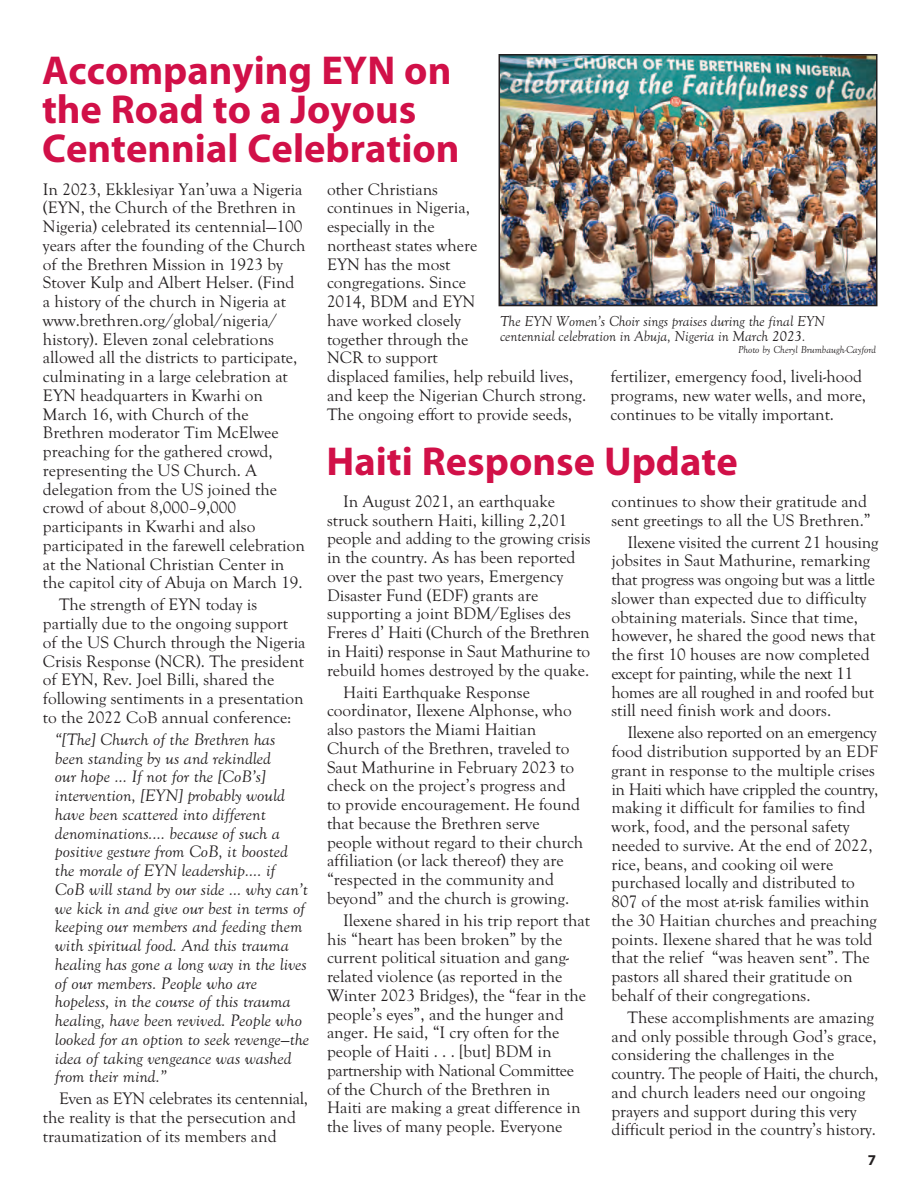
<style>
.page{position:relative;width:918px;height:1188px;background:#fff}
.page>*{position:absolute;margin:0;border:0;box-sizing:border-box;transform-origin:0 0}
.t1{font:700 40.5px/39px "Myriad Pro";color:#d11048}
.t2{font:17.25px/18.8px "Goudy Old Sty";color:#231f20}
.t3{font:italic 17.25px/18.8px "Goudy Old Sty";color:#231f20;scale:1.05 1}
.t4{font:italic 15px/15px "Goudy Old Sty";color:#231f20}
.t5{font:700 15px "Myriad Pro";color:#231f20}
.t6{font:italic 10.5px "Goudy Old Sty";color:#231f20}
</style>
<div class="page">
<img style="left:502px;top:57px;width:373px;height:246px">
<div style="left:499px;top:54px;width:379px;height:252px;border:2px solid #231f20"></div>
<p class="t1" style="left:42px;top:55px;width:419px">Accompanying EYN on the Road to a Joyous<br>Centennial Celebration</p>
<p class="t2" style="left:327px;top:181px;width:261px">other Christians<br>continues in Nigeria,<br>especially in the<br>northeast states where<br>EYN has the most<br>congregations. Since<br>2014, BDM and EYN<br>have worked closely<br>together through the<br>NCR to support<br>displaced families, help rebuild lives, and keep the Nigerian Church strong.<br>The ongoing effort to provide seeds,</p>
<p class="t2" style="left:43px;top:181px;width:264px">In 2023, Ekklesiyar Yan’uwa a Nigeria (EYN, the Church of the Brethren in Nigeria) celebrated its centennial—100 years after the founding of the Church of the Brethren Mission in 1923 by Stover Kulp and Albert Helser. (Find a history of the church in Nigeria at www.brethren.org/global/nigeria/ history). Eleven zonal celebrations allowed all the districts to participate, culminating in a large celebration at EYN headquarters in Kwarhi on March 16, with Church of the Brethren moderator Tim McElwee preaching for the gathered crowd, representing the US Church. A delegation from the US joined the crowd of about 8,000–9,000 participants in Kwarhi and also participated in the farewell celebration at the National Christian Center in the capitol city of Abuja on March 19.</p>
<p class="t2" style="left:43px;top:596px;width:264px;text-indent:16px">The strength of EYN today is partially due to the ongoing support of the US Church through the Nigeria Crisis Response (NCR). The president of EYN, Rev. Joel Billi, shared the following sentiments in a presentation to the 2022 CoB annual conference:</p>
<p class="t3" style="left:55px;top:731px;width:244px">“[The] Church of the Brethren has<br>been standing by us and rekindled<br>our hope … If not for the [CoB’s] intervention, [EYN] probably would have been scattered into different denominations.… because of such a positive gesture from CoB, it boosted the morale of EYN leadership…. if CoB will stand by our side … why can’t we kick in and give our best in terms of keeping our members and feeding them with spiritual food. And this trauma healing has gone a long way in the lives of our members. People who are hopeless, in the course of this trauma healing, have been revived. People who looked for an option to seek revenge—the idea of taking vengeance was washed from their mind.”</p>
<p class="t2" style="left:43px;top:1090px;width:267px;text-indent:16px">Even as EYN celebrates its centennial, the reality is that the persecution and traumatization of its members and</p>
<p class="t4" style="left:500px;top:314px;width:326px">The EYN Women’s Choir sings praises during the final EYN centennial celebration in Abuja, Nigeria in March 2023.</p>
<p class="t6" style="left:738px;top:345px;width:139px">Photo by Cheryl Brumbaugh-Cayford</p>
<p class="t2" style="left:610px;top:368px;width:257px">fertilizer, emergency food, liveli-hood programs, new water wells, and more, continues to be vitally important.</p>
<p class="t1" style="left:327px;top:445px;width:413px">Haiti Response Update</p>
<p class="t2" style="left:611px;top:493px;width:261px">continues to show their gratitude and sent greetings to all the US Brethren.”</p>
<p class="t2" style="left:611px;top:534px;width:268px;text-indent:16px">Ilexene visited the current 21 housing jobsites in Saut Mathurine, remarking that progress was ongoing but was a little slower than expected due to difficulty obtaining materials. Since that time, however, he shared the good news that the first 10 houses are now completed except for painting, while the next 11 homes are all roughed in and roofed but still need finish work and doors.</p>
<p class="t2" style="left:611px;top:724px;width:268px;text-indent:16px">Ilexene also reported on an emergency food distribution supported by an EDF grant in response to the multiple crises in Haiti which have crippled the country, making it difficult for families to find work, food, and the personal safety needed to survive. At the end of 2022, rice, beans, and cooking oil were purchased locally and distributed to 807 of the most at-risk families within the 30 Haitian churches and preaching points. Ilexene shared that he was told that the relief “was heaven sent”. The pastors all shared their gratitude on behalf of their congregations.</p>
<p class="t2" style="left:611px;top:1009px;width:268px;text-indent:16px">These accomplishments are amazing and only possible through God’s grace, considering the challenges in the country. The people of Haiti, the church, and church leaders need our ongoing prayers and support during this very difficult period in the country’s history.</p>
<p class="t2" style="left:327px;top:493px;width:265px;text-indent:16px">In August 2021, an earthquake struck southern Haiti, killing 2,201 people and adding to the growing crisis in the country. As has been reported over the past two years, Emergency Disaster Fund (EDF) grants are supporting a joint BDM/Eglises des Freres d’ Haiti (Church of the Brethren in Haiti) response in Saut Mathurine to rebuild homes destroyed by the quake.</p>
<p class="t2" style="left:327px;top:684px;width:258px;text-indent:16px">Haiti Earthquake Response coordinator, Ilexene Alphonse, who also pastors the Miami Haitian Church of the Brethren, traveled to Saut Mathurine in February 2023 to check on the project’s progress and to provide encouragement. He found that because the Brethren serve people without regard to their church affiliation (or lack thereof) they are “respected in the community and beyond” and the church is growing.</p>
<p class="t2" style="left:327px;top:912px;width:264px;text-indent:16px">Ilexene shared in his trip report that his “heart has been broken” by the current political situation and gang&shy;related violence (as reported in the Winter 2023 Bridges), the “fear in the people’s eyes”, and the hunger and anger. He said, “I cry often for the people of Haiti . . . [but] BDM in partnership with National Committee of the Church of the Brethren in<br>Haiti are making a great difference in the lives of many people. Everyone</p>
<p class="t5" style="left:868px;top:1154px;width:10px">7</p>
</div>
